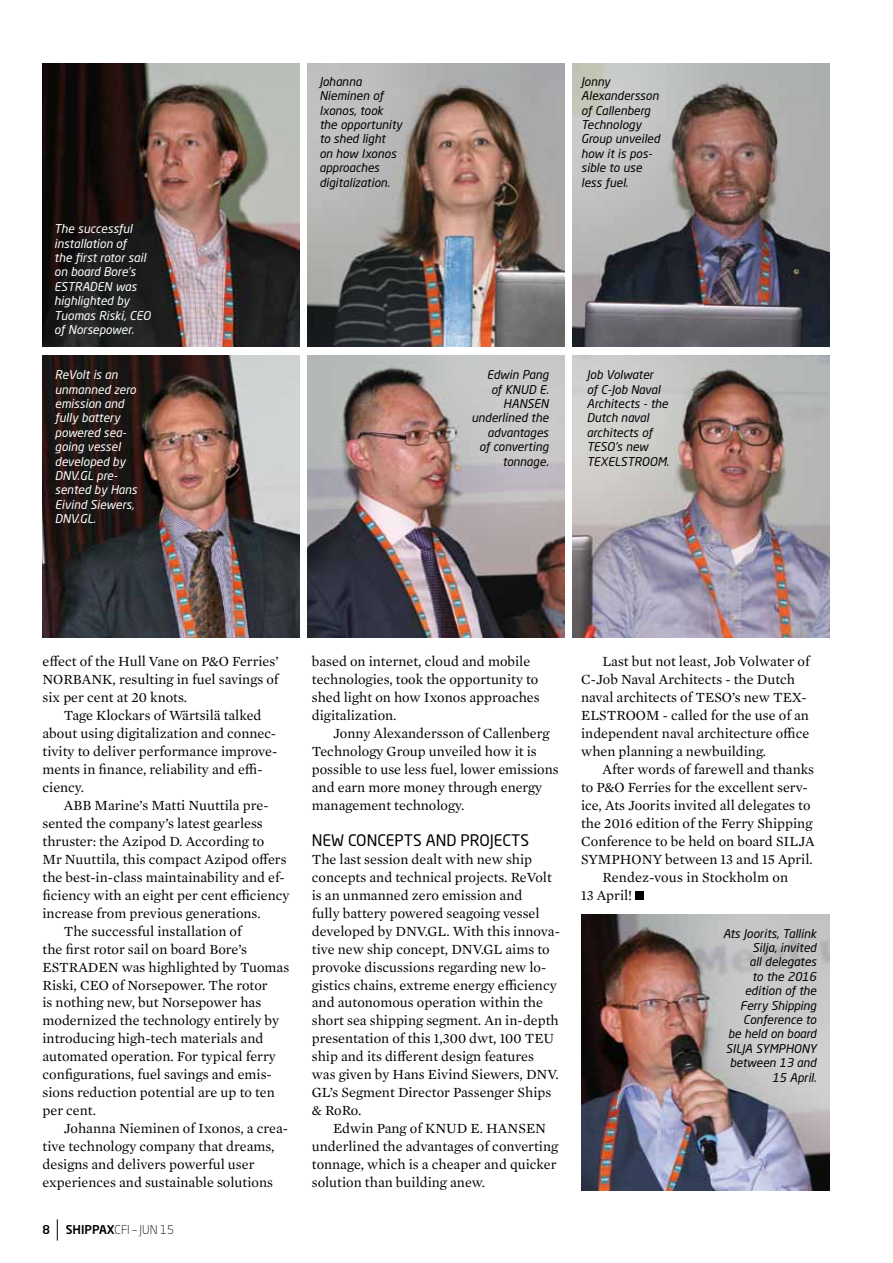
<style>
.page{position:relative;width:893px;height:1263px;background:#fff}
.page>*{position:absolute;margin:0;border:0;box-sizing:border-box;transform-origin:0 0}
.t1{font:15.75px "Neo Sans Std";color:#000}
.t2{font:14.25px/18px "Mercury Text G1";color:#000}
.t3{font:italic 12px/14.4px "Neo Sans Std";color:#000}
.t4{font:italic 12px/14.4px "Neo Sans Std";color:#fff}
.t5{font:300 12px "Neo Sans Std";color:#000}
.t6{font:500 12px "Neo Sans Std";color:#000}
.s1{font-weight:500}
</style>
<div class="page">
<svg style="left:57px;top:1219px;width:1px;height:21px"></svg>
<div style="left:635px;top:891px;width:9px;height:9px;background:#000"></div>
<img style="left:43px;top:64px;width:256px;height:283px">
<img style="left:308px;top:64px;width:256px;height:283px">
<img style="left:573px;top:64px;width:256px;height:283px">
<img style="left:43px;top:355px;width:256px;height:283px">
<img style="left:573px;top:355px;width:256px;height:283px">
<img style="left:581px;top:914px;width:248px;height:277px">
<img style="left:308px;top:355px;width:256px;height:283px">
<p class="t4" style="left:54px;top:221px;width:98px">The successful installation of<br>the first rotor sail on board Bore’s<br>ESTRADEN was highlighted by<br>Tuomas Riski, CEO of Norsepower.</p>
<p class="t3" style="left:319px;top:74px;width:84px">Johanna<br>Nieminen of<br>Ixonos, took the opportunity to shed light<br>on how Ixonos approaches digitalization.</p>
<p class="t3" style="left:581px;top:74px;width:80px">Jonny<br>Alexandersson of Callenberg<br>Technology<br>Group unveiled how it is pos&shy;sible to use less fuel.</p>
<p class="t4" style="left:55px;top:367px;width:84px">ReVolt is an unmanned zero emission and fully battery powered sea&shy;going vessel developed by<br>DNV.GL pre&shy;sented by Hans<br>Eivind Siewers,<br>DNV.GL.</p>
<p class="t3" style="left:471px;top:367px;width:79px;text-align:right">Edwin Pang<br>of KNUD E.<br>HANSEN underlined the advantages<br>of converting tonnage.</p>
<p class="t3" style="left:587px;top:367px;width:84px">Job Volwater<br>of C-Job Naval<br>Architects - the<br>Dutch naval architects of<br>TESO’s new<br>TEXELSTROOM.</p>
<p class="t2" style="left:43px;top:652px;width:238px;text-align:justify">effect of the Hull Vane on P&amp;O Ferries’ NORBANK, resulting in fuel savings of six per cent at 20 knots.</p>
<p class="t2" style="left:43px;top:706px;width:236px;text-indent:21px">Tage Klockars of Wärtsilä talked about using digitalization and connec&shy;tivity to deliver performance improve&shy;ments in finance, reliability and effi&shy;ciency.</p>
<p class="t2" style="left:64px;top:795px;width:206px">ABB Marine’s Matti Nuuttila pre-</p>
<p class="t2" style="left:43px;top:813px;width:222px">sented the company’s latest gearless</p>
<p class="t2" style="left:43px;top:831px;width:223px">thruster: the Azipod D. According to</p>
<p class="t2" style="left:43px;top:849px;width:246px">Mr Nuuttila, this compact Azipod offers</p>
<p class="t2" style="left:43px;top:867px;width:244px">the best-in-class maintainability and ef-</p>
<p class="t2" style="left:43px;top:885px;width:248px">ficiency with an eight per cent efficiency</p>
<p class="t2" style="left:43px;top:903px;width:220px">increase from previous generations.</p>
<p class="t2" style="left:64px;top:921px;width:179px">The successful installation of</p>
<p class="t2" style="left:43px;top:939px;width:206px">the first rotor sail on board Bore’s</p>
<p class="t2" style="left:43px;top:957px;width:248px">ESTRADEN was highlighted by Tuomas</p>
<p class="t2" style="left:43px;top:975px;width:227px">Riski, CEO of Norsepower. The rotor</p>
<p class="t2" style="left:43px;top:993px;width:220px">is nothing new, but Norsepower has</p>
<p class="t2" style="left:43px;top:1011px;width:238px">modernized the technology entirely by</p>
<p class="t2" style="left:43px;top:1029px;width:222px">introducing high-tech materials and</p>
<p class="t2" style="left:43px;top:1047px;width:235px">automated operation. For typical ferry</p>
<p class="t2" style="left:43px;top:1065px;width:231px">configurations, fuel savings and emis-</p>
<p class="t2" style="left:43px;top:1083px;width:234px">sions reduction potential are up to ten</p>
<p class="t2" style="left:43px;top:1101px;width:55px">per cent.</p>
<p class="t2" style="left:64px;top:1119px;width:226px">Johanna Nieminen of Ixonos, a crea-</p>
<p class="t2" style="left:43px;top:1137px;width:233px">tive technology company that dreams,</p>
<p class="t2" style="left:43px;top:1154px;width:213px">designs and delivers powerful user</p>
<p class="t2" style="left:43px;top:1172px;width:232px">experiences and sustainable solutions</p>
<p class="t6" style="left:43px;top:1222px;width:9px">8</p>
<p class="t5" style="left:66px;top:1222px;width:110px"><span class="s1">SHIPPAX</span>CFI – JUN 15</p>
<p class="t2" style="left:312px;top:652px;width:229px">based on internet, cloud and mobile technologies, took the opportunity to shed light on how Ixonos approaches digitalization.</p>
<p class="t2" style="left:312px;top:724px;width:248px;text-indent:21px">Jonny Alexandersson of Callenberg Technology Group unveiled how it is possible to use less fuel, lower emissions and earn more money through energy management technology.</p>
<p class="t1" style="left:312px;top:830px;width:76px">NEW CONCEPTS</p>
<p class="t1" style="left:426px;top:830px;width:44px">AND PROJECTS</p>
<p class="t2" style="left:312px;top:849px;width:222px">The last session dealt with new ship</p>
<p class="t2" style="left:312px;top:867px;width:242px">concepts and technical projects. ReVolt</p>
<p class="t2" style="left:312px;top:885px;width:212px">is an unmanned zero emission and</p>
<p class="t2" style="left:312px;top:903px;width:229px">fully battery powered seagoing vessel</p>
<p class="t2" style="left:312px;top:921px;width:250px">developed by DNV.GL. With this innova-</p>
<p class="t2" style="left:312px;top:939px;width:239px">tive new ship concept, DNV.GL aims to</p>
<p class="t2" style="left:312px;top:957px;width:236px">provoke discussions regarding new lo-</p>
<p class="t2" style="left:312px;top:975px;width:246px">gistics chains, extreme energy efficiency</p>
<p class="t2" style="left:312px;top:993px;width:233px">and autonomous operation within the</p>
<p class="t2" style="left:312px;top:1011px;width:249px">short sea shipping segment. An in-depth</p>
<p class="t2" style="left:312px;top:1029px;width:244px">presentation of this 1,300 dwt, 100 TEU</p>
<p class="t2" style="left:312px;top:1047px;width:224px">ship and its different design features</p>
<p class="t2" style="left:312px;top:1065px;width:248px">was given by Hans Eivind Siewers, DNV.</p>
<p class="t2" style="left:312px;top:1083px;width:241px">GL’s Segment Director Passenger Ships</p>
<p class="t2" style="left:312px;top:1101px;width:51px">&amp; RoRo.</p>
<p class="t2" style="left:333px;top:1119px;width:114px">Edwin Pang of Knud</p>
<p class="t2" style="left:312px;top:1119px;width:248px;text-indent:159px">E. Hansen underlined the advantages of converting tonnage, which is a cheaper and quicker solution than building anew.</p>
<p class="t2" style="left:581px;top:652px;width:230px;text-indent:21px">Last but not least, Job Volwater of C-Job Naval Architects - the Dutch naval architects of TESO’s new TEX-ELSTROOM - called for the use of an independent naval architecture office when planning a newbuilding.</p>
<p class="t2" style="left:602px;top:759px;width:213px">After words of farewell and thanks</p>
<p class="t2" style="left:581px;top:777px;width:228px">to P&amp;O Ferries for the excellent serv-</p>
<p class="t2" style="left:581px;top:795px;width:231px">ice, Ats Joorits invited all delegates to</p>
<p class="t2" style="left:581px;top:813px;width:233px">the 2016 edition of the Ferry Shipping</p>
<p class="t2" style="left:581px;top:831px;width:235px">Conference to be held on board SILJA</p>
<p class="t2" style="left:581px;top:849px;width:233px">SYMPHONY between 13 and 15 April.</p>
<p class="t2" style="left:602px;top:867px;width:187px">Rendez-vous in Stockholm on</p>
<p class="t2" style="left:581px;top:885px;width:53px">13 April!</p>
<p class="t3" style="left:723px;top:926px;width:95px;text-align:right">Ats Joorits, Tallink<br>Silja, invited<br>all delegates<br>to the 2016 edition of the<br>Ferry Shipping<br>Conference to<br>be held on board<br>SILJA SYMPHONY between 13 and<br>15 April.</p>
</div>
